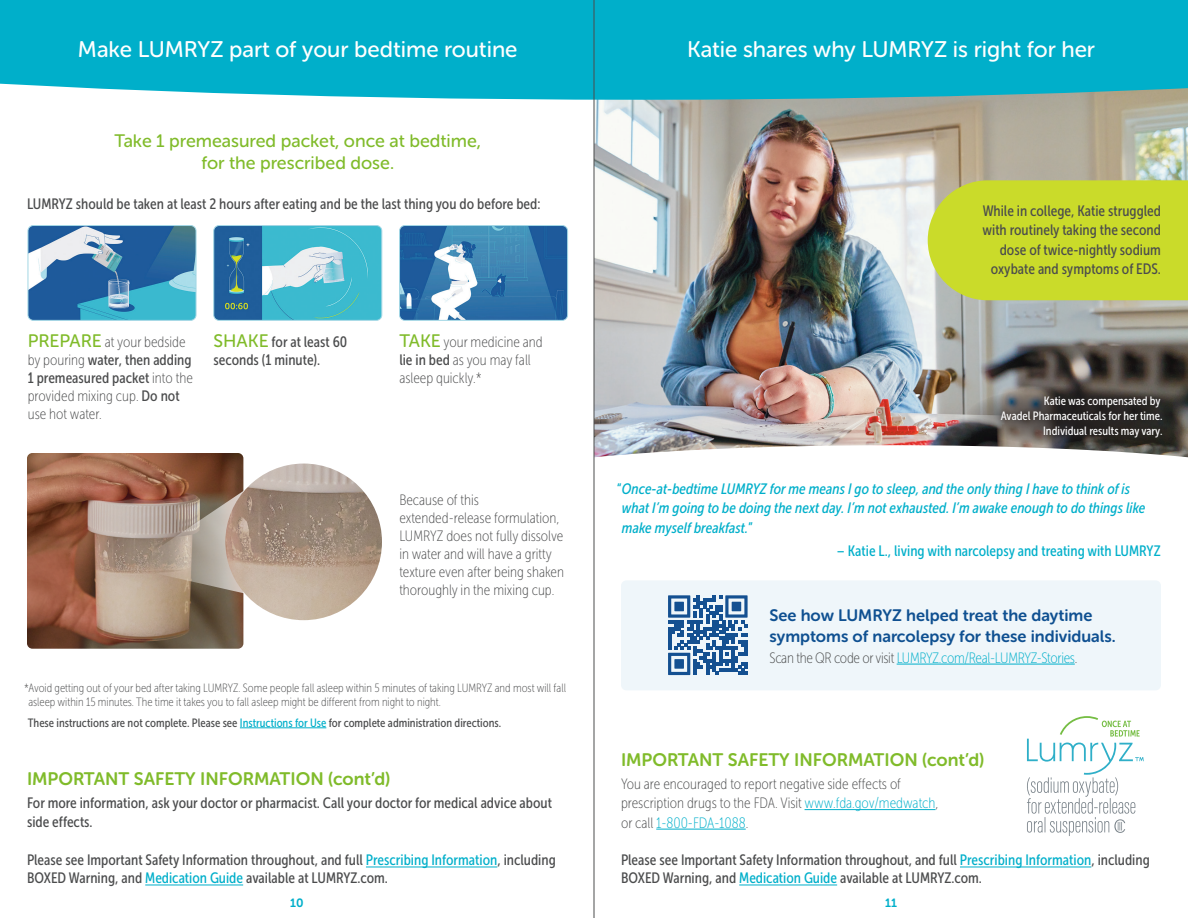
<style>
.page{position:relative;width:1188px;height:918px;background:#fff}
.page>*{position:absolute;margin:0;border:0;box-sizing:border-box;transform-origin:0 0}
.t1{font:22.5px "Museo Sans Rounded 500";color:#fff}
.t2{font:18px "Museo Sans Rounded 700";color:#80bb2a}
.t3{font:18px/21.6px "Museo Sans Rounded 500";color:#80bb2a;text-align:center}
.t4{font:16.5px/21px "Museo Sans Rounded 700";color:#0f5091}
.t5{font:15px/19.5px "Museo Sans Cond 500";color:#4b4c4d}
.t6{font:15px/18px "Museo Sans Cond 100";color:#4b4c4d}
.t7{font:italic 15px/19.5px "Museo Sans Cond 500";color:#00afca}
.t8{font:15px "Museo Sans Cond 100";letter-spacing:-.02em;color:#00afca}
.t9{font:15px "Museo Sans Cond 500";color:#00afca}
.t10{font:12px/14.4px "Museo Sans Cond 100";color:#4b4c4d}
.t11{font:12px "Museo Sans Cond 500";color:#4b4c4d}
.t12{font:12px/15px "Museo Sans Cond 500";color:#fff;text-align:right}
.t13{font:12px "Museo Sans Rounded 700";color:#00afca}
.s1{font-family:"Museo Sans Rounded 500";font-size:18px;color:#80bb2a}
.s2{font-family:"Museo Sans Cond 500"}
.s3{color:#00afca}
.s4{font-style:normal}
.s5{color:#4b4c4d}
</style>
<div class="page">
<img style="left:595px;top:100px;width:593px;height:345px">
<svg style="left:966px;top:386px;width:217px;height:61px"></svg>
<svg style="left:993px;top:389px;width:176px;height:56px;background:#403c3a"></svg>
<hr style="left:240px;top:728px;width:86px;height:1px;background:#00afca">
<img style="left:28px;top:226px;width:168px;height:94px">
<div style="left:28px;top:225px;width:168px;height:96px;border:1px solid #a3d7e5;border-radius:5px"></div>
<img style="left:214px;top:226px;width:168px;height:94px">
<div style="left:214px;top:225px;width:168px;height:96px;border:1px solid #a3d7e5;border-radius:5px"></div>
<img style="left:401px;top:226px;width:166px;height:93px">
<div style="left:399px;top:225px;width:169px;height:96px;border:1px solid #a3d7e5;border-radius:5px"></div>
<hr style="left:366px;top:867px;width:131px;height:1px;background:#00afca">
<hr style="left:145px;top:885px;width:98px;height:1px;background:#00afca">
<hr style="left:960px;top:867px;width:131px;height:1px;background:#00afca">
<hr style="left:739px;top:885px;width:98px;height:1px;background:#00afca">
<img style="left:27px;top:453px;width:216px;height:196px">
<svg style="left:149px;top:467px;width:131px;height:138px;background:#a08878"></svg>
<img style="left:225px;top:464px;width:157px;height:156px;border-radius:78px">
<img style="left:595px;top:445px;width:593px;height:13px">
<div style="left:928px;top:180px;width:260px;height:120px;background:#cadb2a"></div>
<hr style="left:805px;top:809px;width:131px;height:1px;background:#00afca">
<hr style="left:656px;top:829px;width:90px;height:1px;background:#00afca">
<div style="left:621px;top:580px;width:540px;height:110px;background:#eff6fa;border-radius:5px"></div>
<hr style="left:897px;top:664px;width:178px;height:1px;background:#00afca">
<svg style="left:668px;top:595px;width:80px;height:80px"></svg>
<svg style="left:1027px;top:716px;width:117px;height:120px"></svg>
<div style="left:0;top:0;width:1188px;height:100px;background:#00afca"></div>
<hr style="left:594px;top:0;width:1px;height:918px;background:#4b4c4d">
<p class="t1" style="left:78px;top:37px;width:441px">Make LUMRYZ part of your bedtime routine</p>
<p class="t1" style="left:687px;top:37px;width:409px">Katie shares why LUMRYZ is right for her</p>
<p class="t3" style="left:114px;top:131px;width:368px">Take 1 premeasured packet, once at bedtime, for the prescribed dose.</p>
<p class="t5" style="left:27px;top:194px;width:515px">LUMRYZ should be taken at least 2 hours after eating and be the last thing you do before bed:</p>
<p class="t6" style="left:28px;top:333px;width:167px"><span class="s1">PREPARE</span> at your bedside by pouring <span class="s2">water, then adding<br>1 premeasured packet</span> into the provided mixing cup. <span class="s2">Do not </span>use hot water.</p>
<p class="t5" style="left:214px;top:332px;width:135px;line-height:18px"><span class="s1">SHAKE</span> for at least 60 seconds (1 minute).</p>
<p class="t6" style="left:399px;top:333px;width:145px"><span class="s1">TAKE</span> your medicine and <span class="s2">lie in bed</span> as you may fall asleep quickly.*</p>
<p class="t6" style="left:399px;top:492px;width:166px">Because of this extended-release formulation,<br>LUMRYZ does not fully dissolve in water and will have a gritty texture even after being shaken thoroughly in the mixing cup.</p>
<p class="t10" style="left:28px;top:681px;width:539px;text-indent:-4px">*Avoid getting out of your bed after taking LUMRYZ. Some people fall asleep within 5 minutes of taking LUMRYZ and most will fall asleep within 15 minutes. The time it takes you to fall asleep might be different from night to night.</p>
<p class="t11" style="left:28px;top:716px;width:475px">These instructions are not complete. Please see <span class="s3">Instructions for Use</span> for complete administration directions.</p>
<p class="t2" style="left:27px;top:769px;width:365px">IMPORTANT SAFETY INFORMATION (cont’d)</p>
<p class="t5" style="left:27px;top:793px;width:527px">For more information, ask your doctor or pharmacist. Call your doctor for medical advice about side effects.</p>
<p class="t5" style="left:983px;top:201px;width:180px;text-align:right">While in college, Katie struggled with routinely taking the second dose of twice-nightly sodium oxybate and symptoms of EDS.</p>
<p class="t12" style="left:1001px;top:394px;width:163px">Katie was compensated by<br>Avadel Pharmaceuticals for her time.<br>Individual results may vary.</p>
<p class="t7" style="left:622px;top:479px;width:525px;text-indent:-5px"><span class="s4">“</span>Once-at-bedtime LUMRYZ for me means I go to sleep, and the only thing I have to think of is what I’m going to be doing the next day. I’m not exhausted. I’m awake enough to do things like make myself breakfast.<span class="s4">”</span></p>
<p class="t9" style="left:837px;top:543px;width:325px">– Katie L., living with narcolepsy and treating with LUMRYZ</p>
<p class="t4" style="left:770px;top:604px;width:348px">See how LUMRYZ helped treat the daytime symptoms of narcolepsy for these individuals.</p>
<p class="t8" style="left:770px;top:649px;width:309px"><span class="s5">Scan the QR code or visit</span> LUMRYZ.com/Real-LUMRYZ-Stories<span class="s5">.</span></p>
<p class="t2" style="left:621px;top:750px;width:365px">IMPORTANT SAFETY INFORMATION (cont’d)</p>
<p class="t6" style="left:621px;top:774px;width:319px;line-height:19.5px">You are encouraged to report negative side effects of prescription drugs to the FDA. Visit <span class="s3">www.fda.gov/medwatch</span>, or call <span class="s3">1-800-FDA-1088</span>.</p>
<p class="t5" style="left:27px;top:851px;width:530px;line-height:18px">Please see Important Safety Information throughout, and full <span class="s3">Prescribing Information</span>, including<br>BOXED Warning, and <span class="s3">Medication Guide</span> available at LUMRYZ.com.</p>
<p class="t5" style="left:621px;top:851px;width:530px;line-height:18px">Please see Important Safety Information throughout, and full <span class="s3">Prescribing Information</span>, including<br>BOXED Warning, and <span class="s3">Medication Guide</span> available at LUMRYZ.com.</p>
<p class="t13" style="left:290px;top:896px;width:15px">10</p>
<p class="t13" style="left:885px;top:896px;width:13px">11</p>
</div>
